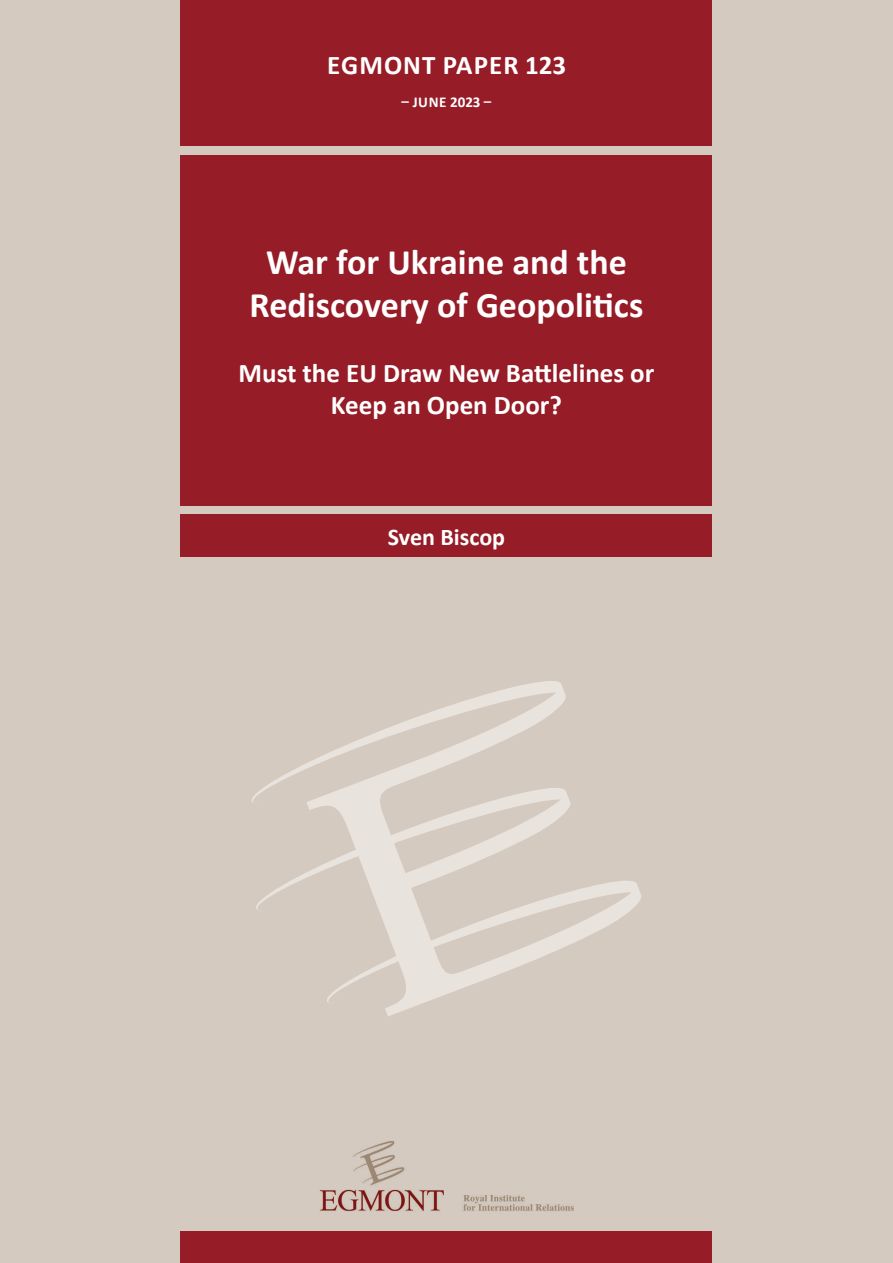
<style>
.page{position:relative;width:893px;height:1263px;background:#d4cac0}
.page>*{position:absolute;margin:0;border:0;box-sizing:border-box;transform-origin:0 0}
.t1{font:700 36px/43.2px "Calibri";color:#fff;text-align:center}
.t2{font:700 27px "Calibri";color:#fff}
.t3{font:700 27px "Calibri";letter-spacing:.04em;color:#fff}
.t4{font:700 24px "Calibri";color:#fff}
.t5{font:700 15px "Calibri";letter-spacing:.02em;color:#fff}
</style>
<div class="page">
<div style="left:181px;top:155px;width:531px;height:351px;background:#961c27"></div>
<svg style="left:252px;top:681px;width:389px;height:335px"></svg>
<div style="left:181px;top:0;width:531px;height:145px;background:#961c27"></div>
<div style="left:181px;top:514px;width:531px;height:43px;background:#961c27"></div>
<div style="left:181px;top:1231px;width:531px;height:32px;background:#961c27"></div>
<img style="left:319px;top:1141px;width:255px;height:70px">
<p class="t3" style="left:327px;top:46px;width:240px">EGMONT PAPER 123</p>
<p class="t5" style="left:402px;top:91px;width:91px">– JUNE 2023 –</p>
<h1 class="t1" style="left:250px;top:240px;width:395px">War for Ukraine and the<br>Rediscovery of Geopolitics</h1>
<h1 class="t2" style="left:239px;top:354px;width:417px">Must the EU Draw New Battlelines or</h1>
<h1 class="t2" style="left:331px;top:386px;width:233px">Keep an Open Door?</h1>
<p class="t4" style="left:388px;top:520px;width:119px">Sven Biscop</p>
</div>
